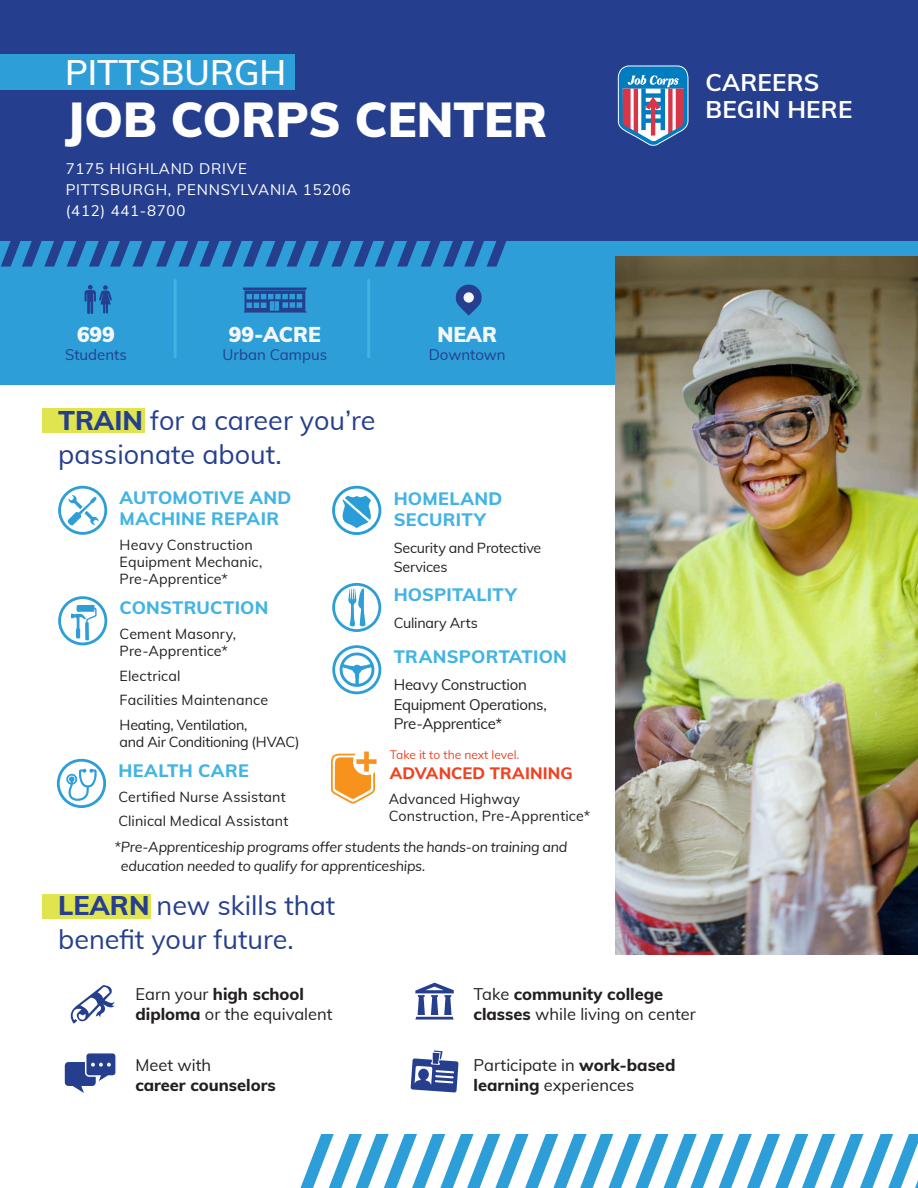
<style>
.page{position:relative;width:918px;height:1188px;background:#fff}
.page>*{position:absolute;margin:0;border:0;box-sizing:border-box;transform-origin:0 0}
.t1{font:900 48px "Muli";color:#fff}
.centerName{font:600 34.65px "Muli";color:#fff}
.subhead{font:27px "Muli";color:#253f8e}
.t2{font:700 24.15px/26.8px "Muli";letter-spacing:.01em;color:#fff}
.whiteStatLabels{font:900 21px "Muli";color:#f5f7f7}
.Pathway_header{font:800 18px/21px "Muli";letter-spacing:.015em;color:#42b4e4}
.newSkilsDescriptor{font:16.5px/19.8px "Muli";color:#231f20}
.newSkilsDescriptor-2{font:800 16.5px/19.8px "Muli";color:#231f20}
.t3{font:800 16.5px "Muli";letter-spacing:.005em;color:#ef4222}
.address{font:15px "Muli";letter-spacing:.05em;color:#fff}
.trade_names{font:15px/19.5px "Muli";letter-spacing:-.02em;color:#231f20}
.whiteStatDescriptor{font:15px "Muli";color:#253f8e}
.trade_names-2{font:14.25px/17.1px "Muli";letter-spacing:.005em;color:#231f20}
.t4{font:italic 14.25px/19.5px "Muli";letter-spacing:-.015em;color:#231f20}
.trade_names-3{font:14.25px/17.1px "Muli";letter-spacing:-.02em;color:#231f20}
.trade_names-4{font:14.25px/19.5px "Muli";letter-spacing:-.015em;color:#231f20}
.t5{font:12px "Muli";color:#ef4222}
.s1{font-weight:800}
.s2{font-weight:400}
</style>
<div class="page">
<div style="left:42px;top:408px;width:102px;height:25px;background:#e0e44f"></div>
<div style="left:0;top:212px;width:918px;height:172px;background:#2d9ed8"></div>
<div style="left:0;top:0;width:918px;height:240px;background:#253f8e"></div>
<img style="left:616px;top:256px;width:302px;height:699px">
<svg style="left:71px;top:985px;width:44px;height:39px"></svg>
<svg style="left:415px;top:983px;width:39px;height:37px"></svg>
<svg style="left:65px;top:1053px;width:51px;height:40px"></svg>
<svg style="left:411px;top:1050px;width:48px;height:43px"></svg>
<svg style="left:85px;top:285px;width:27px;height:29px"></svg>
<svg style="left:243px;top:288px;width:64px;height:25px"></svg>
<svg style="left:456px;top:285px;width:26px;height:31px"></svg>
<div style="left:464px;top:292px;width:10px;height:11px;background:#f5f7f7;border-radius:50%"></div>
<hr style="left:174px;top:279px;width:3px;height:79px;background:#42b4e4">
<hr style="left:367px;top:279px;width:3px;height:79px;background:#42b4e4">
<div style="left:0;top:54px;width:295px;height:36px;background:#2d9ed8"></div>
<svg style="left:0;top:240px;width:518px;height:27px"></svg>
<svg style="left:300px;top:1134px;width:618px;height:54px"></svg>
<div style="left:42px;top:894px;width:109px;height:25px;background:#e0e44f"></div>
<svg style="left:331px;top:752px;width:46px;height:52px"></svg>
<svg style="left:332px;top:583px;width:49px;height:49px"></svg>
<svg style="left:57px;top:759px;width:49px;height:49px"></svg>
<svg style="left:618px;top:65px;width:70px;height:81px;background:#7286b0"></svg>
<svg style="left:332px;top:645px;width:49px;height:49px"></svg>
<svg style="left:58px;top:596px;width:49px;height:49px"></svg>
<svg style="left:58px;top:486px;width:49px;height:49px"></svg>
<svg style="left:332px;top:486px;width:49px;height:49px"></svg>
<p class="centerName" style="left:65px;top:47px;width:223px">PITTSBURGH</p>
<p class="t1" style="left:65px;top:85px;width:484px">JOB CORPS CENTER</p>
<p class="address" style="left:66px;top:157px;width:183px">7175 HIGHLAND DRIVE</p>
<p class="address" style="left:66px;top:178px;width:287px">PITTSBURGH, PENNSYLVANIA 15206</p>
<p class="address" style="left:66px;top:199px;width:121px">(412) 441-8700</p>
<p class="t2" style="left:706px;top:68px;width:148px">CAREERS<br>BEGIN HERE</p>
<p class="whiteStatLabels" style="left:77px;top:319px;width:39px">699</p>
<p class="whiteStatDescriptor" style="left:65px;top:343px;width:63px">Students</p>
<p class="whiteStatLabels" style="left:229px;top:319px;width:94px">99-ACRE</p>
<p class="whiteStatDescriptor" style="left:223px;top:343px;width:106px">Urban Campus</p>
<p class="whiteStatLabels" style="left:437px;top:319px;width:61px">NEAR</p>
<p class="whiteStatDescriptor" style="left:429px;top:343px;width:79px">Downtown</p>
<p class="subhead" style="left:58px;top:400px;width:319px"><span class="s1">TRAIN</span> for a career you’re</p>
<p class="subhead" style="left:58px;top:434px;width:225px">passionate about.</p>
<p class="Pathway_header" style="left:120px;top:486px;width:173px">AUTOMOTIVE AND<br>MACHINE REPAIR</p>
<p class="trade_names-2" style="left:120px;top:535px;width:144px">Heavy Construction<br>Equipment Mechanic,<br>Pre-Apprentice*</p>
<p class="Pathway_header" style="left:120px;top:596px;width:150px">CONSTRUCTION</p>
<p class="trade_names-2" style="left:120px;top:625px;width:118px">Cement Masonry,<br>Pre-Apprentice*</p>
<p class="trade_names-2" style="left:120px;top:666px;width:62px">Electrical</p>
<p class="trade_names-2" style="left:120px;top:691px;width:150px">Facilities Maintenance</p>
<p class="trade_names-3" style="left:120px;top:716px;width:181px">Heating, Ventilation,<br>and Air Conditioning (HVAC)</p>
<p class="Pathway_header" style="left:118px;top:759px;width:132px">HEALTH CARE</p>
<p class="trade_names-2" style="left:118px;top:787px;width:169px">Certified Nurse Assistant</p>
<p class="trade_names-2" style="left:118px;top:812px;width:171px">Clinical Medical Assistant</p>
<p class="Pathway_header" style="left:394px;top:487px;width:110px">HOMELAND<br>SECURITY</p>
<p class="trade_names-4" style="left:394px;top:537px;width:149px">Security and Protective<br>Services</p>
<p class="Pathway_header" style="left:394px;top:583px;width:125px">HOSPITALITY</p>
<p class="trade_names-4" style="left:394px;top:613px;width:86px">Culinary Arts</p>
<p class="Pathway_header" style="left:394px;top:646px;width:175px">TRANSPORTATION</p>
<p class="trade_names" style="left:394px;top:675px;width:155px">Heavy Construction<br>Equipment Operations,<br>Pre-Apprentice*</p>
<p class="t5" style="left:390px;top:746px;width:131px">Take it to the next level.</p>
<p class="t3" style="left:390px;top:761px;width:184px">ADVANCED TRAINING</p>
<p class="trade_names-2" style="left:389px;top:789px;width:203px">Advanced Highway<br>Construction, Pre-Apprentice*</p>
<p class="t4" style="left:121px;top:836px;width:448px;text-indent:-6px">*Pre-Apprenticeship programs offer students the hands-on training and education needed to qualify for apprenticeships.</p>
<p class="subhead" style="left:58px;top:886px;width:279px"><span class="s1">LEARN</span> new skills that</p>
<p class="subhead" style="left:58px;top:920px;width:237px">benefit your future.</p>
<p class="newSkilsDescriptor-2" style="left:135px;top:984px;width:170px"><span class="s2">Earn your</span> high school</p>
<p class="newSkilsDescriptor" style="left:135px;top:1003px;width:199px"><span class="s1">diploma</span> or the equivalent</p>
<p class="newSkilsDescriptor-2" style="left:135px;top:1054px;width:142px"><span class="s2">Meet with<br></span>career counselors</p>
<p class="newSkilsDescriptor" style="left:474px;top:984px;width:224px">Take <span class="s1">community college classes</span> while living on center</p>
<p class="newSkilsDescriptor" style="left:474px;top:1054px;width:203px">Participate in <span class="s1">work-based learning</span> experiences</p>
</div>
